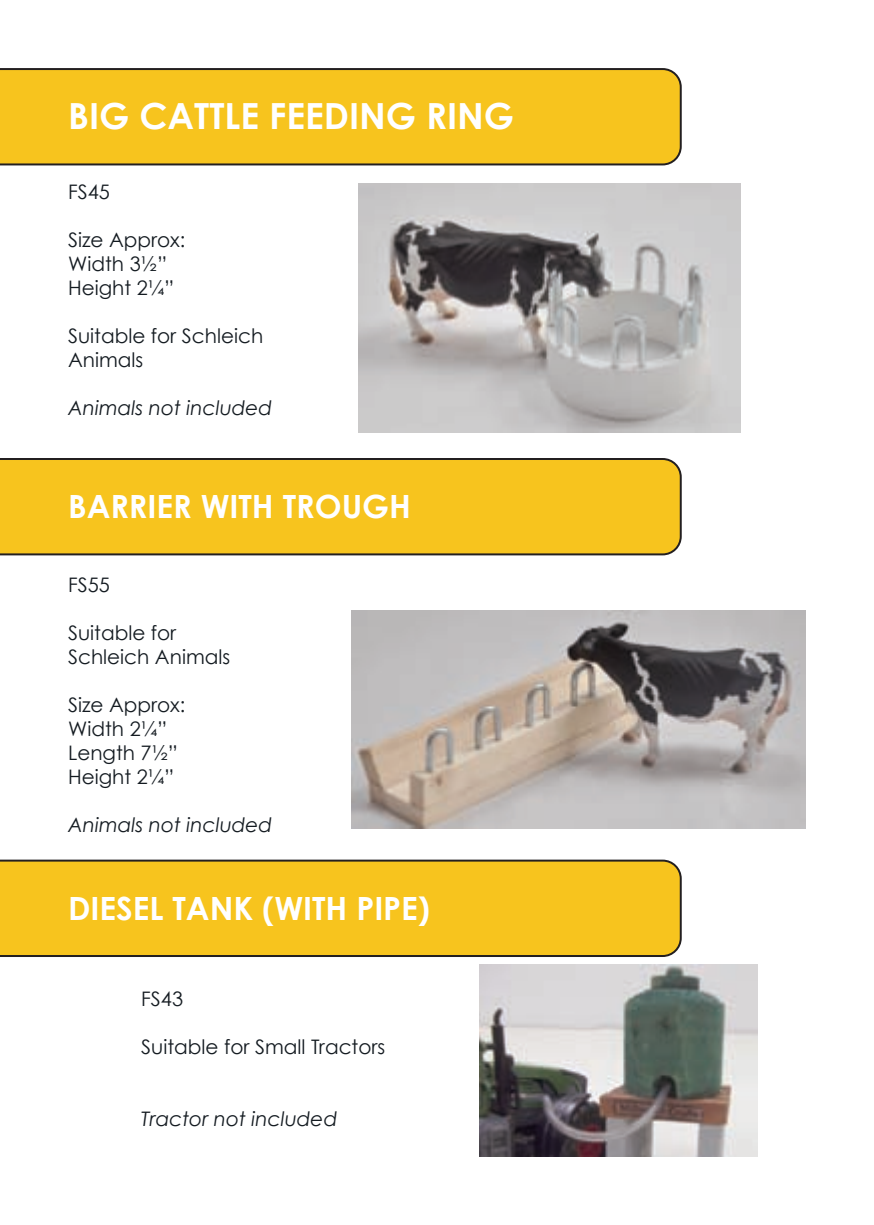
<style>
.page{position:relative;width:874px;height:1225px;background:#fff}
.page>*{position:absolute;margin:0;border:0;box-sizing:border-box;transform-origin:0 0}
.t1{font:700 36px "Century Gothic";color:#fff}
.t2{font:700 32px "Century Gothic";color:#fff}
.t3{font:20px/24px "Century Gothic";color:#141b21}
.t4{font:italic 20px "Century Gothic";color:#141b21}
</style>
<div class="page">
<div style="left:0;top:68px;width:681px;height:97px;background:#f7c41e"></div>
<img style="left:358px;top:183px;width:382px;height:250px">
<div style="left:0;top:859px;width:681px;height:98px;background:#f7c41e"></div>
<img style="left:479px;top:964px;width:278px;height:193px">
<div style="left:0;top:458px;width:681px;height:97px;background:#f7c41e"></div>
<img style="left:351px;top:611px;width:454px;height:217px">
<h1 class="t1" style="left:68px;top:93px;width:447px">BIG CATTLE FEEDING RING</h1>
<p class="t3" style="left:68px;top:179px;width:43px">FS45</p>
<p class="t3" style="left:68px;top:227px;width:119px">Size Approx:<br>Width 3½”<br>Height 2¼”</p>
<p class="t3" style="left:68px;top:323px;width:196px">Suitable for Schleich<br>Animals</p>
<p class="t4" style="left:68px;top:395px;width:206px">Animals not included</p>
<h2 class="t2" style="left:68px;top:486px;width:344px">BARRIER WITH TROUGH</h2>
<p class="t3" style="left:68px;top:572px;width:43px">FS55</p>
<p class="t3" style="left:68px;top:620px;width:163px">Suitable for<br>Schleich Animals</p>
<p class="t3" style="left:68px;top:692px;width:119px">Size Approx:<br>Width 2¼”<br>Length 7½”<br>Height 2¼”</p>
<p class="t4" style="left:68px;top:812px;width:206px">Animals not included</p>
<h2 class="t2" style="left:68px;top:888px;width:363px">DIESEL TANK (WITH PIPE)</h2>
<p class="t3" style="left:141px;top:985px;width:43px">FS43</p>
<p class="t3" style="left:141px;top:1033px;width:245px">Suitable for Small Tractors</p>
<p class="t4" style="left:141px;top:1105px;width:197px">Tractor not included</p>
</div>
